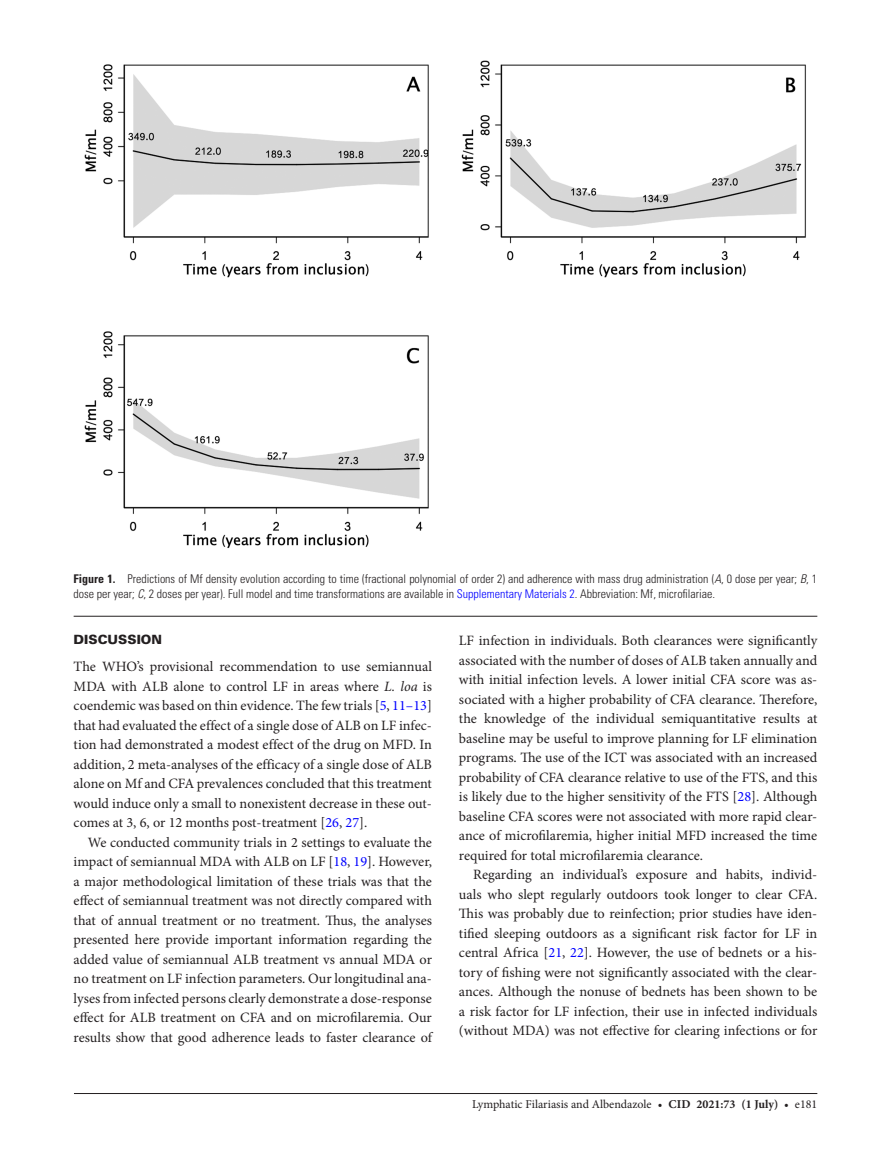
<style>
.page{position:relative;width:891px;height:1174px;background:#fff}
.page>*{position:absolute;margin:0;border:0;box-sizing:border-box;transform-origin:0 0}
.t1{font:14.25px/19.5px "Minion Pro";color:#231f20;text-align:justify}
.t2{font:900 12.75px "Univers LT Std";color:#231f20}
.t3{font:300 condensed 12px/15px "Univers LT Std";color:#231f20}
.t4{font:12px "Minion Pro";color:#231f20}
.s1{font-weight:700}
.s2{font-style:italic}
.s3{color:#00f}
</style>
<div class="page">
<hr style="left:74px;top:1093px;width:743px;height:1px;background:#231f20">
<hr style="left:74px;top:616px;width:743px;height:1px;background:#231f20">
<img style="left:84px;top:60px;width:722px;height:489px">
<p class="t3" style="left:74px;top:571px;width:745px"><span class="s1">Figure 1.</span> Predictions of Mf density evolution according to time (fractional polynomial of order 2) and adherence with mass drug administration (<span class="s2">A</span>, 0 dose per year; <span class="s2">B</span>, 1 dose per year; <span class="s2">C</span>, 2 doses per year). Full model and time transformations are available in <span class="s3">Supplementary Materials 2</span>. Abbreviation: Mf, microfilariae.</p>
<p class="t2" style="left:74px;top:632px;width:90px">DISCUSSION</p>
<p class="t1" style="left:74px;top:657px;width:360px">The WHO’s provisional recommendation to use semiannual MDA with ALB alone to control LF in areas where <span class="s2">L. loa</span> is coendemic was based on thin evidence. The few trials [<span class="s3">5</span>, <span class="s3">11–13</span>] that had evaluated the effect of a single dose of ALB on LF infec&shy;tion had demonstrated a modest effect of the drug on MFD. In addition, 2 meta-analyses of the efficacy of a single dose of ALB alone on Mf and CFA prevalences concluded that this treatment would induce only a small to nonexistent decrease in these out&shy;comes at 3, 6, or 12 months post-treatment [<span class="s3">26</span>, <span class="s3">27</span>].</p>
<p class="t1" style="left:74px;top:832px;width:360px;text-indent:14px">We conducted community trials in 2 settings to evaluate the impact of semiannual MDA with ALB on LF [<span class="s3">18</span>, <span class="s3">19</span>]. However, a major methodological limitation of these trials was that the effect of semiannual treatment was not directly compared with that of annual treatment or no treatment. Thus, the analyses presented here provide important information regarding the added value of semiannual ALB treatment vs annual MDA or no treatment on LF infection parameters. Our longitudinal ana&shy;lyses from infected persons clearly demonstrate a dose-response effect for ALB treatment on CFA and on microfilaremia. Our results show that good adherence leads to faster clearance of</p>
<p class="t1" style="left:459px;top:631px;width:360px">LF infection in individuals. Both clearances were significantly associated with the number of doses of ALB taken annually and with initial infection levels. A lower initial CFA score was as&shy;sociated with a higher probability of CFA clearance. Therefore, the knowledge of the individual semiquantitative results at baseline may be useful to improve planning for LF elimination programs. The use of the ICT was associated with an increased probability of CFA clearance relative to use of the FTS, and this is likely due to the higher sensitivity of the FTS [<span class="s3">28</span>]. Although baseline CFA scores were not associated with more rapid clear&shy;ance of microfilaremia, higher initial MFD increased the time required for total microfilaremia clearance.</p>
<p class="t1" style="left:459px;top:865px;width:360px;text-indent:14px">Regarding an individual’s exposure and habits, individ&shy;uals who slept regularly outdoors took longer to clear CFA.<br>This was probably due to reinfection; prior studies have iden&shy;tified sleeping outdoors as a significant risk factor for LF in central Africa [<span class="s3">21</span>, <span class="s3">22</span>]. However, the use of bednets or a his&shy;tory of fishing were not significantly associated with the clear&shy;ances. Although the nonuse of bednets has been shown to be a risk factor for LF infection, their use in infected individuals (without MDA) was not effective for clearing infections or for</p>
<p class="t4" style="left:472px;top:1096px;width:347px">Lymphatic Filariasis and Albendazole • <span class="s1">cid 2021:73 (1 July)</span> • e181</p>
</div>
